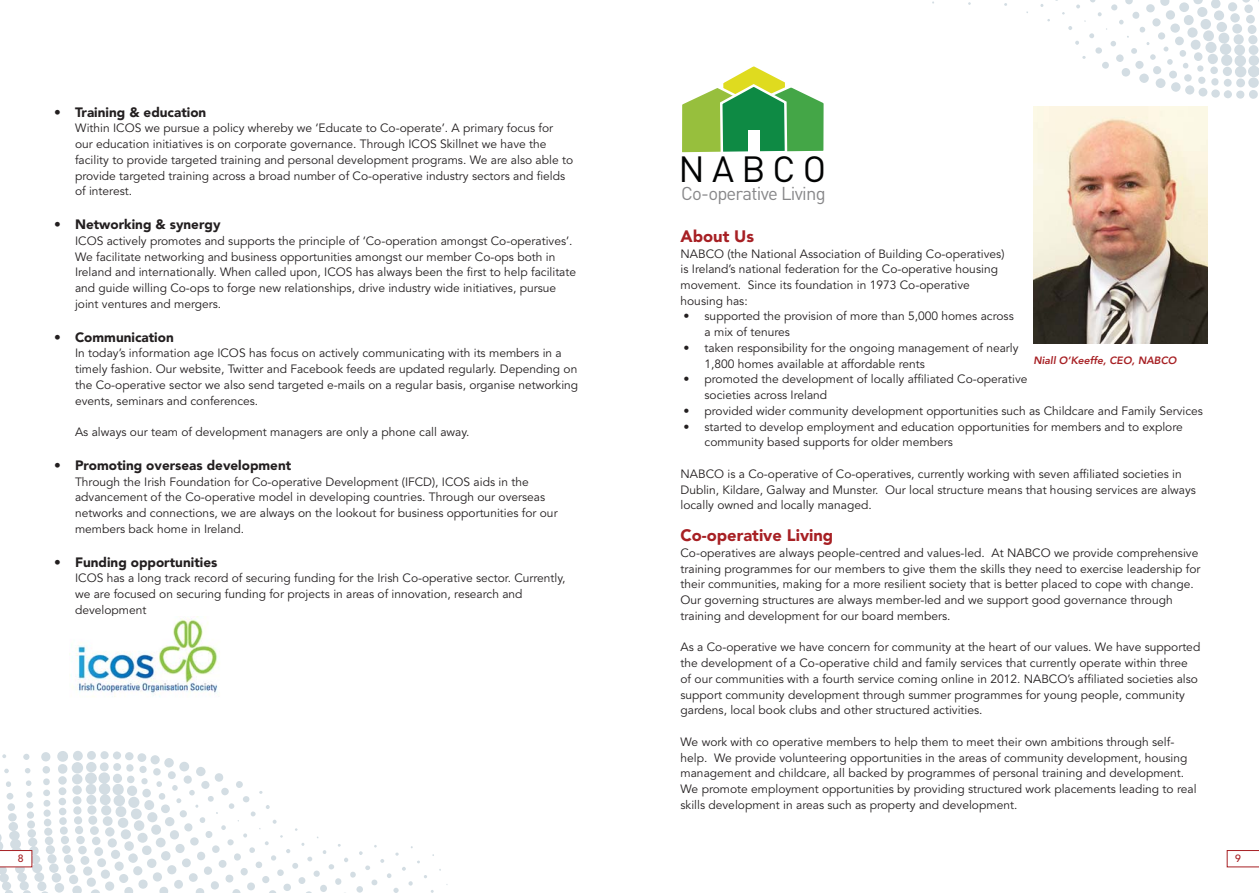
<style>
.page{position:relative;width:1259px;height:893px;background:#fff}
.page>*{position:absolute;margin:0;border:0;box-sizing:border-box;transform-origin:0 0}
.t1{font:36px "DIN";letter-spacing:.2em;color:#020303}
.t2{font:18.45px "DIN";letter-spacing:-.04em;color:#88888a}
.t3{font:900 16.5px "Avenir";color:#a72024}
.t4{font:900 13.5px "Avenir";color:#231f20}
.t5{font:12px/15.8px "Avenir";color:#231f20}
.t6{font:italic 800 10.5px "Avenir";color:#a72024}
.t7{font:500 10.5px "Avenir";color:#a72024}
</style>
<div class="page">
<svg style="left:0;top:751px;width:447px;height:142px"></svg>
<svg style="left:0;top:850px;width:32px;height:17px"></svg>
<svg style="left:932px;top:0;width:327px;height:99px"></svg>
<svg style="left:1226px;top:850px;width:33px;height:17px"></svg>
<svg style="left:682px;top:66px;width:142px;height:87px"></svg>
<div style="left:748px;top:131px;width:11px;height:23px;background:#fff"></div>
<img style="left:1033px;top:106px;width:175px;height:237px">
<img style="left:72px;top:616px;width:148px;height:81px">
<p class="t4" style="left:54px;top:106px;width:154px">• Training &amp; education</p>
<p class="t5" style="left:75px;top:122px;width:499px">Within ICOS we pursue a policy whereby we ‘Educate to Co-operate’. A primary focus for our education initiatives is on corporate governance. Through ICOS Skillnet we have the facility to provide targeted training and personal development programs. We are also able to provide targeted training across a broad number of Co-operative industry sectors and fields of interest.</p>
<p class="t4" style="left:54px;top:219px;width:168px">• Networking &amp; synergy</p>
<p class="t5" style="left:75px;top:234px;width:503px">ICOS actively promotes and supports the principle of ‘Co-operation amongst Co-operatives’.<br>We facilitate networking and business opportunities amongst our member Co-ops both in Ireland and internationally. When called upon, ICOS has always been the first to help facilitate and guide willing Co-ops to forge new relationships, drive industry wide initiatives, pursue joint ventures and mergers.</p>
<p class="t4" style="left:54px;top:331px;width:121px">• Communication</p>
<p class="t5" style="left:75px;top:347px;width:505px">In today’s information age ICOS has focus on actively communicating with its members in a timely fashion. Our website, Twitter and Facebook feeds are updated regularly. Depending on the Co-operative sector we also send targeted e-mails on a regular basis, organise networking events, seminars and conferences.</p>
<p class="t5" style="left:75px;top:425px;width:396px">As always our team of development managers are only a phone call away.</p>
<p class="t4" style="left:54px;top:460px;width:239px">• Promoting overseas development</p>
<p class="t5" style="left:75px;top:475px;width:484px">Through the Irish Foundation for Co-operative Development (IFCD), ICOS aids in the advancement of the Co-operative model in developing countries. Through our overseas networks and connections, we are always on the lookout for business opportunities for our members back home in Ireland.</p>
<p class="t4" style="left:54px;top:556px;width:165px">• Funding opportunities</p>
<p class="t5" style="left:75px;top:572px;width:492px">ICOS has a long track record of securing funding for the Irish Co-operative sector. Currently, we are focused on securing funding for projects in areas of innovation, research and development</p>
<h1 class="t1" style="left:678px;top:149px;width:149px">NABCO</h1>
<h2 class="t2" style="left:681px;top:183px;width:146px">Co-operative Living</h2>
<h3 class="t3" style="left:680px;top:229px;width:75px">About Us</h3>
<p class="t5" style="left:680px;top:247px;width:325px">NABCO (the National Association of Building Co-operatives) is Ireland’s national federation for the Co-operative housing movement. Since its foundation in 1973 Co-operative housing has:</p>
<p class="t5" style="left:704px;top:310px;width:311px;text-indent:-21px">• supported the provision of more than 5,000 homes across a mix of tenures</p>
<p class="t5" style="left:704px;top:341px;width:315px;text-indent:-21px">• taken responsibility for the ongoing management of nearly<br>1,800 homes available at affordable rents</p>
<p class="t5" style="left:704px;top:373px;width:324px;text-indent:-21px">• promoted the development of locally affiliated Co-operative societies across Ireland</p>
<p class="t5" style="left:683px;top:404px;width:521px">• provided wider community development opportunities such as Childcare and Family Services</p>
<p class="t5" style="left:704px;top:420px;width:480px;text-indent:-21px">• started to develop employment and education opportunities for members and to explore community based supports for older members</p>
<p class="t5" style="left:680px;top:467px;width:517px">NABCO is a Co-operative of Co-operatives, currently working with seven affiliated societies in<br>Dublin, Kildare, Galway and Munster. Our local structure means that housing services are always locally owned and locally managed.</p>
<h3 class="t3" style="left:680px;top:529px;width:154px">Co-operative Living</h3>
<p class="t5" style="left:680px;top:546px;width:521px">Co-operatives are always people-centred and values-led. At NABCO we provide comprehensive training programmes for our members to give them the skills they need to exercise leadership for their communities, making for a more resilient society that is better placed to cope with change.<br>Our governing structures are always member-led and we support good governance through training and development for our board members.</p>
<p class="t5" style="left:680px;top:641px;width:521px">As a Co-operative we have concern for community at the heart of our values. We have supported the development of a Co-operative child and family services that currently operate within three of our communities with a fourth service coming online in 2012. NABCO’s affiliated societies also support community development through summer programmes for young people, community gardens, local book clubs and other structured activities.</p>
<p class="t5" style="left:680px;top:735px;width:517px">We work with co operative members to help them to meet their own ambitions through self&shy;help. We provide volunteering opportunities in the areas of community development, housing management and childcare, all backed by programmes of personal training and development.<br>We promote employment opportunities by providing structured work placements leading to real skills development in areas such as property and development.</p>
<p class="t6" style="left:1033px;top:356px;width:145px">Niall O’Keeffe, CEO, NABCO</p>
<p class="t7" style="left:18px;top:854px;width:7px">8</p>
<p class="t7" style="left:1235px;top:854px;width:7px">9</p>
</div>
